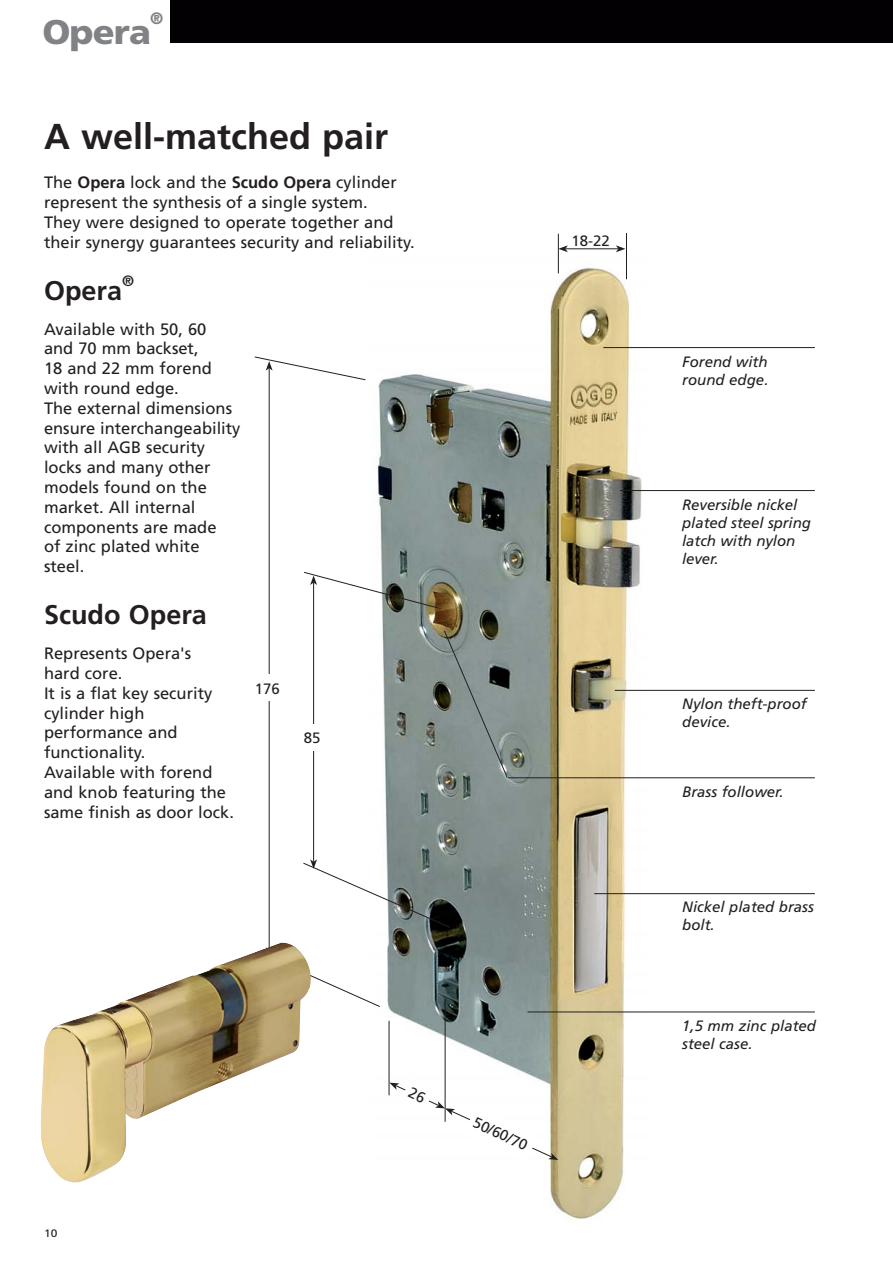
<style>
.page{position:relative;width:893px;height:1263px;background:#fff}
.page>*{position:absolute;margin:0;border:0;box-sizing:border-box;transform-origin:0 0}
.t1{font:700 36px "Frutiger";color:#231f20}
.t2{font:900 34.2px "Frutiger";letter-spacing:-.025em;color:#808285;scale:1.05 1}
.t3{font:700 27px "Frutiger";color:#231f20}
.t4{font:16.5px/19.8px "Frutiger";color:#231f20}
.t5{font:900 16.5px "Frutiger";color:#808285}
.t6{font:italic 15px/18px "Frutiger";color:#231f20}
.t7{font:15px "Frutiger";color:#231f20}
.t8{font:700 15px "Frutiger";color:#231f20}
.t9{font:10.8px "Frutiger";color:#231f20;scale:1.11 1}
.s1{font-weight:700}
</style>
<div class="page">
<img style="left:377px;top:258px;width:272px;height:961px">
<div style="left:170px;top:0;width:722px;height:43px;background:#020002"></div>
<hr style="left:313px;top:583px;width:1px;height:279px;background:#231f20">
<hr style="left:445px;top:999px;width:1px;height:123px;background:#231f20">
<hr style="left:388px;top:1021px;width:1px;height:74px;background:#231f20">
<hr style="left:269px;top:368px;width:1px;height:582px;background:#231f20">
<svg style="left:312px;top:947px;width:69px;height:61px"></svg>
<svg style="left:303px;top:859px;width:147px;height:69px"></svg>
<svg style="left:304px;top:571px;width:135px;height:38px"></svg>
<hr style="left:603px;top:347px;width:211px;height:1px;background:#231f20">
<hr style="left:620px;top:490px;width:194px;height:1px;background:#231f20">
<hr style="left:507px;top:777px;width:307px;height:1px;background:#231f20">
<hr style="left:614px;top:690px;width:200px;height:1px;background:#231f20">
<hr style="left:594px;top:893px;width:220px;height:1px;background:#231f20">
<hr style="left:527px;top:1012px;width:287px;height:1px;background:#231f20">
<svg style="left:443px;top:630px;width:65px;height:149px;background:#7e8986"></svg>
<div style="left:248px;top:675px;width:38px;height:26px;background:#fff"></div>
<div style="left:293px;top:724px;width:37px;height:27px;background:#fff"></div>
<hr style="left:626px;top:233px;width:1px;height:46px;background:#231f20">
<hr style="left:565px;top:248px;width:53px;height:1px;background:#231f20">
<svg style="left:616px;top:245px;width:9px;height:7px"></svg>
<svg style="left:559px;top:245px;width:9px;height:7px"></svg>
<hr style="left:558px;top:234px;width:1px;height:39px;background:#231f20">
<svg style="left:254px;top:356px;width:112px;height:25px"></svg>
<img style="left:40px;top:941px;width:272px;height:242px">
<svg style="left:389px;top:1077px;width:169px;height:84px"></svg>
<p class="t5" style="left:150px;top:12px;width:15px">®</p>
<h2 class="t2" style="left:43px;top:19px;width:105px">Opera</h2>
<h1 class="t1" style="left:44px;top:122px;width:346px">A well-matched pair</h1>
<p class="t4" style="left:44px;top:174px;width:372px">The <span class="s1">Opera</span> lock and the <span class="s1">Scudo Opera</span> cylinder represent the synthesis of a single system.<br>They were designed to operate together and their synergy guarantees security and reliability.</p>
<h3 class="t3" style="left:44px;top:280px;width:80px">Opera</h3>
<p class="t8" style="left:122px;top:275px;width:13px">®</p>
<p class="t4" style="left:44px;top:320px;width:198px">Available with 50, 60<br>and 70 mm backset,<br>18 and 22 mm forend with round edge.<br>The external dimensions ensure interchangeability with all AGB security locks and many other models found on the market. All internal components are made<br>of zinc plated white steel.</p>
<h3 class="t3" style="left:44px;top:604px;width:164px">Scudo Opera</h3>
<p class="t4" style="left:44px;top:645px;width:191px">Represents Opera's<br>hard core.<br>It is a flat key security cylinder high performance and functionality.<br>Available with forend and knob featuring the same finish as door lock.</p>
<p class="t7" style="left:255px;top:682px;width:27px">176</p>
<p class="t7" style="left:304px;top:732px;width:18px">85</p>
<p class="t7" style="left:571px;top:235px;width:40px">18-22</p>
<p class="t9" style="left:44px;top:1229px;width:14px">10</p>
<p class="t7" style="left:476px;top:1116px;width:60px;rotate:25deg">50/60/70</p>
<p class="t6" style="left:682px;top:354px;width:88px">Forend with round edge.</p>
<p class="t6" style="left:682px;top:497px;width:130px">Reversible nickel plated steel spring latch with nylon lever.</p>
<p class="t6" style="left:682px;top:696px;width:126px">Nylon theft-proof device.</p>
<p class="t6" style="left:682px;top:784px;width:103px">Brass follower.</p>
<p class="t6" style="left:682px;top:899px;width:133px">Nickel plated brass bolt.</p>
<p class="t6" style="left:682px;top:1018px;width:135px">1,5 mm zinc plated steel case.</p>
</div>
